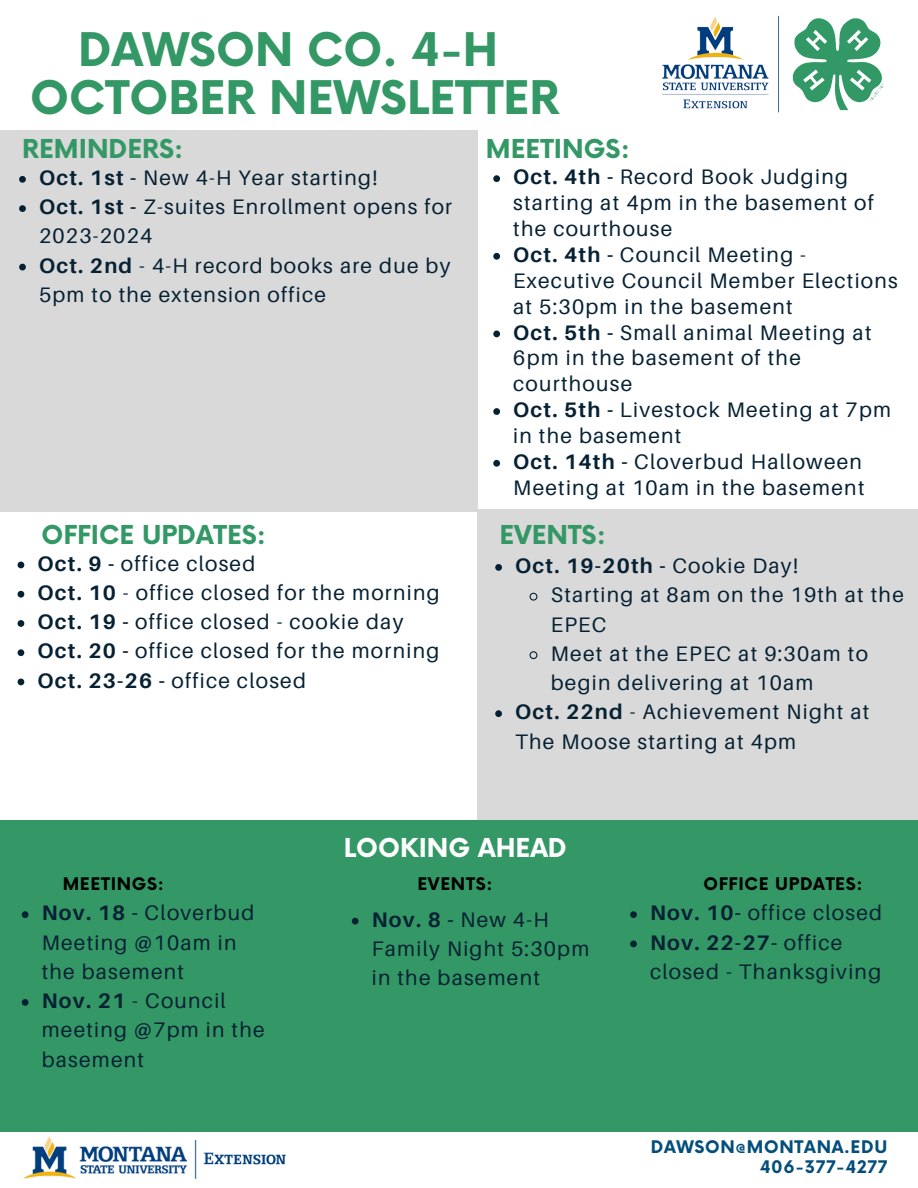
<style>
.page{position:relative;width:918px;height:1188px;background:#fff}
.page>*{position:absolute;margin:0;border:0;box-sizing:border-box;transform-origin:0 0}
.t1{font:700 45.15px/47.2px "Now";color:#339865;text-align:center}
.t2{font:700 25.35px "Now";color:#339865}
.t3{font:700 25.35px "Now";color:#fff}
.t4{font:21px/29.2px "Aileron";letter-spacing:.06em;color:#062133}
.t5{font:700 21px "Aileron";letter-spacing:.06em;color:#062133}
.t6{font:700 16.95px "Now";letter-spacing:.04em;color:#034e7b}
.t7{font:700 16.95px "Now";letter-spacing:.04em;color:#010101}
.s1{font-weight:700}
.s2{font-weight:400}
</style>
<div class="page">
<div style="left:478px;top:509px;width:440px;height:315px;background:#d9d9d9"></div>
<div style="left:0;top:820px;width:918px;height:312px;background:#339865"></div>
<div style="left:0;top:130px;width:478px;height:381px;background:#d9d9d9"></div>
<img style="left:662px;top:15px;width:222px;height:98px">
<img style="left:23px;top:1136px;width:263px;height:43px">
<svg style="left:19px;top:176px;width:7px;height:7px"></svg>
<svg style="left:19px;top:205px;width:7px;height:7px"></svg>
<svg style="left:19px;top:264px;width:7px;height:6px"></svg>
<svg style="left:493px;top:175px;width:7px;height:7px"></svg>
<svg style="left:493px;top:253px;width:7px;height:7px"></svg>
<svg style="left:493px;top:331px;width:7px;height:6px"></svg>
<svg style="left:493px;top:408px;width:7px;height:7px"></svg>
<svg style="left:493px;top:460px;width:7px;height:7px"></svg>
<svg style="left:18px;top:562px;width:6px;height:6px"></svg>
<svg style="left:18px;top:591px;width:6px;height:7px"></svg>
<svg style="left:18px;top:620px;width:6px;height:7px"></svg>
<svg style="left:18px;top:649px;width:6px;height:7px"></svg>
<svg style="left:18px;top:679px;width:6px;height:6px"></svg>
<svg style="left:495px;top:564px;width:7px;height:7px"></svg>
<svg style="left:529px;top:592px;width:9px;height:9px"></svg>
<svg style="left:529px;top:651px;width:9px;height:9px"></svg>
<svg style="left:495px;top:710px;width:7px;height:7px"></svg>
<svg style="left:630px;top:911px;width:7px;height:7px"></svg>
<svg style="left:630px;top:941px;width:7px;height:6px"></svg>
<svg style="left:352px;top:918px;width:7px;height:7px"></svg>
<svg style="left:22px;top:911px;width:6px;height:7px"></svg>
<svg style="left:22px;top:999px;width:6px;height:7px"></svg>
<p class="t1" style="left:30px;top:29px;width:531px">DAWSON CO. 4-H<br>OCTOBER NEWSLETTER</p>
<p class="t2" style="left:22px;top:135px;width:163px">REMINDERS:</p>
<p class="t4" style="left:39px;top:163px;width:340px"><span class="s1">Oct. 1st -</span> New 4-H Year starting!</p>
<p class="t4" style="left:39px;top:192px;width:415px"><span class="s1">Oct. 1st -</span> Z-suites Enrollment opens for<br>2023-2024</p>
<p class="t4" style="left:39px;top:250px;width:413px"><span class="s1">Oct. 2nd</span> - 4-H record books are due by<br>5pm to the extension office</p>
<p class="t2" style="left:486px;top:135px;width:145px">MEETINGS:</p>
<p class="t4" style="left:513px;top:164px;width:362px;line-height:25.8px"><span class="s1">Oct. 4th -</span> Record Book Judging starting at 4pm in the basement of the courthouse</p>
<p class="t4" style="left:513px;top:241px;width:386px;line-height:25.8px"><span class="s1">Oct. 4th -</span> Council Meeting -<br>Executive Council Member Elections at 5:30pm in the basement</p>
<p class="t4" style="left:513px;top:319px;width:360px;line-height:25.8px"><span class="s1">Oct. 5th -</span> Small animal Meeting at<br>6pm in the basement of the courthouse</p>
<p class="t4" style="left:513px;top:396px;width:379px;line-height:25.8px"><span class="s1">Oct. 5th -</span> Livestock Meeting at 7pm in the basement</p>
<p class="t4" style="left:513px;top:448px;width:353px;line-height:25.8px"><span class="s1">Oct. 14th -</span> Cloverbud Halloween<br>Meeting at 10am in the basement</p>
<p class="t2" style="left:41px;top:521px;width:226px">OFFICE UPDATES:</p>
<p class="t2" style="left:499px;top:521px;width:108px">EVENTS:</p>
<p class="t4" style="left:37px;top:548px;width:219px"><span class="s1">Oct. 9 -</span> office closed</p>
<p class="t4" style="left:37px;top:577px;width:404px"><span class="s1">Oct. 10</span> - office closed for the morning</p>
<p class="t4" style="left:37px;top:607px;width:367px"><span class="s1">Oct. 19 -</span> office closed - cookie day</p>
<p class="t4" style="left:37px;top:636px;width:403px"><span class="s1">Oct. 20 -</span> office closed for the morning</p>
<p class="t4" style="left:37px;top:665px;width:270px"><span class="s1">Oct. 23-26 -</span> office closed</p>
<p class="t5" style="left:515px;top:553px;width:284px">Oct. 19-20th - <span class="s2">Cookie Day!</span></p>
<p class="t4" style="left:551px;top:580px;width:355px">Starting at 8am on the 19th at the<br>EPEC</p>
<p class="t4" style="left:551px;top:638px;width:319px">Meet at the EPEC at 9:30am to begin delivering at 10am</p>
<p class="t4" style="left:515px;top:697px;width:356px"><span class="s1">Oct. 22nd</span> - Achievement Night at<br>The Moose starting at 4pm</p>
<p class="t3" style="left:344px;top:834px;width:225px">LOOKING AHEAD</p>
<p class="t7" style="left:63px;top:875px;width:103px">MEETINGS:</p>
<p class="t7" style="left:417px;top:875px;width:77px">EVENTS:</p>
<p class="t7" style="left:703px;top:875px;width:161px">OFFICE UPDATES:</p>
<p class="t4" style="left:42px;top:898px;width:214px"><span class="s1">Nov. 18 -</span> Cloverbud<br>Meeting @10am in the basement</p>
<p class="t4" style="left:42px;top:986px;width:224px"><span class="s1">Nov. 21</span> - Council meeting @7pm in the basement</p>
<p class="t4" style="left:372px;top:904px;width:219px"><span class="s1">Nov. 8 -</span> New 4-H<br>Family Night 5:30pm in the basement</p>
<p class="t4" style="left:650px;top:898px;width:234px"><span class="s1">Nov. 10-</span> office closed</p>
<p class="t4" style="left:650px;top:927px;width:233px"><span class="s1">Nov. 22-27-</span> office closed - Thanksgiving</p>
<p class="t6" style="left:651px;top:1137px;width:238px">DAWSON@MONTANA.EDU</p>
<p class="t6" style="left:760px;top:1158px;width:129px">406-377-4277</p>
</div>
